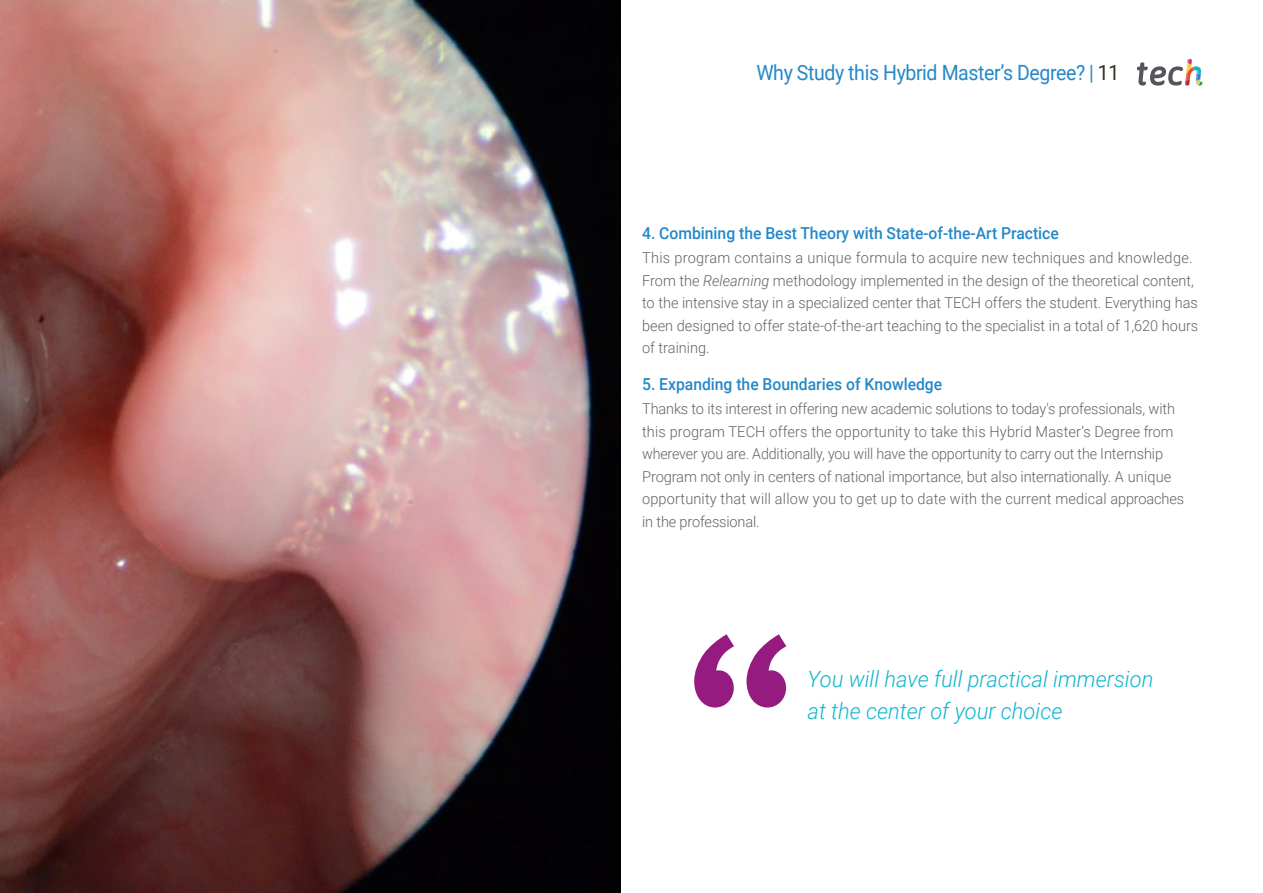
<style>
.page{position:relative;width:1263px;height:893px;background:#fff}
.page>*{position:absolute;margin:0;border:0;box-sizing:border-box;transform-origin:0 0}
.t1{font:italic 300 22.5px/31.5px "Roboto";color:#0fb6cf}
.t2{font:21px "Roboto";letter-spacing:-.02em;color:#2488c9;scale:.93 1}
.t3{font:500 16.5px "Roboto";color:#2488c9;scale:.95 1}
.t4{font:300 15px/22.5px "Roboto";color:#61646a}
.s1{color:#312e20}
.s2{font-style:italic}
</style>
<div class="page">
<svg style="left:1137px;top:59px;width:65px;height:27px"></svg>
<img style="left:0;top:0;width:621px;height:893px">
<svg style="left:694px;top:634px;width:92px;height:73px"></svg>
<h2 class="t2" style="left:756px;top:57px;width:392px">Why Study this Hybrid Master’s Degree? | <span class="s1">11</span></h2>
<p class="t3" style="left:642px;top:221px;width:440px">4. Combining the Best Theory with State-of-the-Art Practice</p>
<p class="t4" style="left:642px;top:246px;width:558px">This program contains a unique formula to acquire new techniques and knowledge.<br>From the <span class="s2">Relearning</span> methodology implemented in the design of the theoretical content, to the intensive stay in a specialized center that TECH offers the student. Everything has been designed to offer state-of-the-art teaching to the specialist in a total of 1,620 hours of training.</p>
<p class="t3" style="left:642px;top:372px;width:317px">5. Expanding the Boundaries of Knowledge</p>
<p class="t4" style="left:642px;top:397px;width:543px">Thanks to its interest in offering new academic solutions to today's professionals, with this program TECH offers the opportunity to take this Hybrid Master’s Degree from wherever you are. Additionally, you will have the opportunity to carry out the Internship Program not only in centers of national importance, but also internationally. A unique opportunity that will allow you to get up to date with the current medical approaches in the professional.</p>
<h1 class="t1" style="left:808px;top:662px;width:347px">You will have full practical immersion at the center of your choice</h1>
</div>
